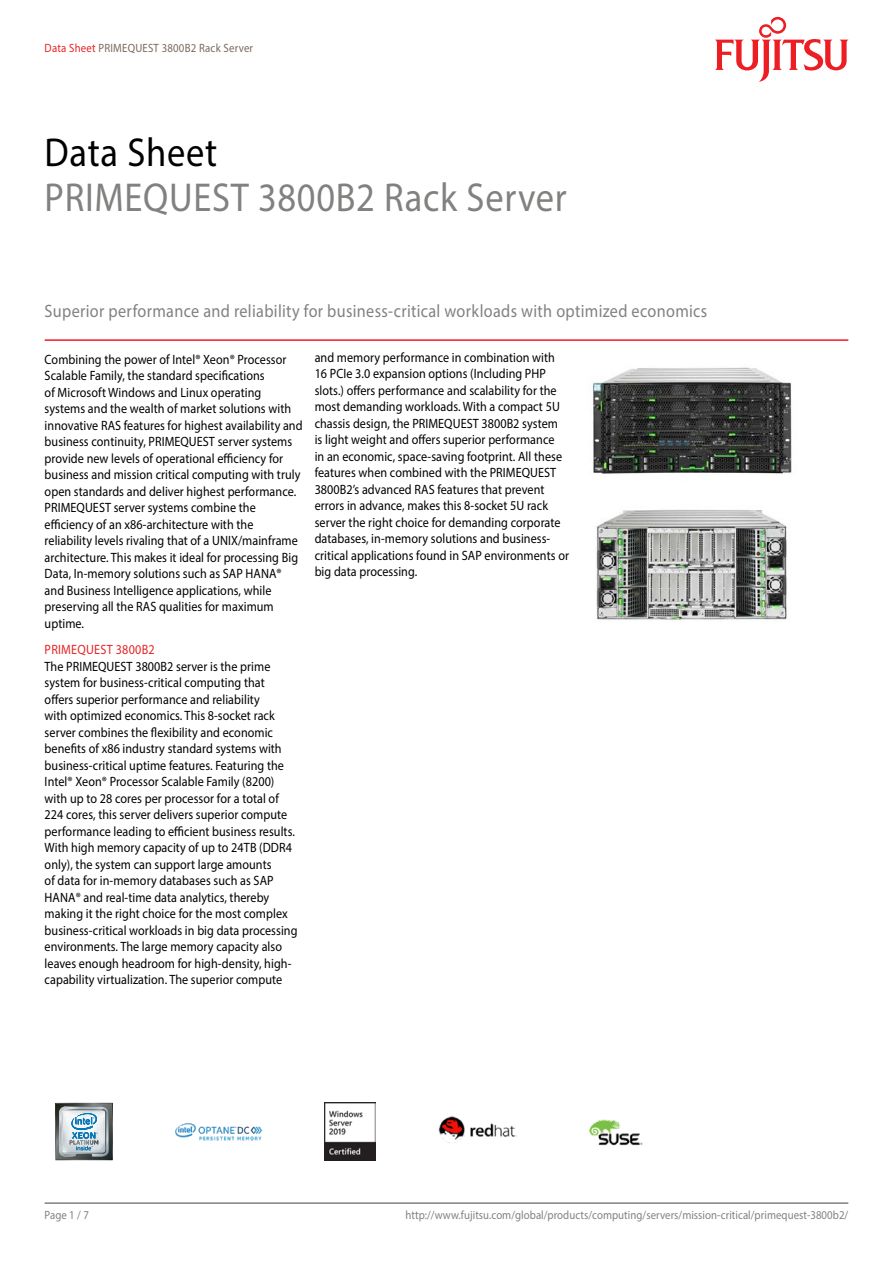
<style>
.page{position:relative;width:893px;height:1263px;background:#fff}
.page>*{position:absolute;margin:0;border:0;box-sizing:border-box;transform-origin:0 0}
.t1{font:40.5px "Myriad Pro";letter-spacing:.02em;color:#818280;scale:.9 1}
.t2{font:40.5px "Myriad Pro";letter-spacing:.02em;color:#000;scale:.9 1}
.t3{font:18px "Myriad Pro";letter-spacing:.02em;color:#818280;scale:.9 1}
.t4{font:13.5px/16.5px "Myriad Pro";letter-spacing:.005em;color:#000;scale:.9 1}
.t5{font:13.5px "Myriad Pro";letter-spacing:.02em;color:#e82425;scale:.9 1}
.t6{font:12px "Myriad Pro";letter-spacing:.005em;color:#818280;scale:.9 1}
.t7{font:12px "Myriad Pro";letter-spacing:.02em;color:#79695e;scale:.9 1}
.s1{color:#e92425}
</style>
<div class="page">
<hr style="left:45px;top:1202px;width:803px;height:2px;background:#818280">
<hr style="left:45px;top:339px;width:803px;height:2px;background:#ed1d24">
<svg style="left:715px;top:17px;width:133px;height:65px"></svg>
<img style="left:592px;top:367px;width:200px;height:107px">
<img style="left:596px;top:509px;width:191px;height:113px">
<svg style="left:55px;top:1103px;width:58px;height:58px;background:#96a6ad"></svg>
<img style="left:175px;top:1123px;width:88px;height:18px">
<img style="left:324px;top:1103px;width:52px;height:57px">
<img style="left:438px;top:1116px;width:79px;height:27px">
<img style="left:589px;top:1119px;width:54px;height:27px">
<p class="t7" style="left:45px;top:40px;width:233px"><span class="s1">Data Sheet</span> PRIMEQUEST 3800B2 Rack Server</p>
<h1 class="t2" style="left:45px;top:128px;width:193px">Data Sheet</h1>
<h1 class="t1" style="left:45px;top:173px;width:582px">PRIMEQUEST 3800B2 Rack Server</h1>
<h2 class="t3" style="left:45px;top:299px;width:738px">Superior performance and reliability for business-critical workloads with optimized economics</h2>
<p class="t4" style="left:45px;top:350px;width:288px">Combining the power of Intel® Xeon® Processor Scalable Family, the standard specifications<br>of Microsoft Windows and Linux operating systems and the wealth of market solutions with innovative RAS features for highest availability and business continuity, PRIMEQUEST server systems provide new levels of operational efficiency for business and mission critical computing with truly open standards and deliver highest performance.<br>PRIMEQUEST server systems combine the efficiency of an x86-architecture with the reliability levels rivaling that of a UNIX/mainframe architecture. This makes it ideal for processing Big Data, In-memory solutions such as SAP HANA® and Business Intelligence applications, while preserving all the RAS qualities for maximum uptime.</p>
<p class="t5" style="left:45px;top:641px;width:124px">PRIMEQUEST 3800B2</p>
<p class="t4" style="left:45px;top:657px;width:282px">The PRIMEQUEST 3800B2 server is the prime system for business-critical computing that<br>offers superior performance and reliability<br>with optimized economics. This 8-socket rack server combines the flexibility and economic benefits of x86 industry standard systems with business-critical uptime features. Featuring the Intel® Xeon® Processor Scalable Family (8200) with up to 28 cores per processor for a total of 224 cores, this server delivers superior compute performance leading to efficient business results.<br>With high memory capacity of up to 24TB (DDR4 only), the system can support large amounts<br>of data for in-memory databases such as SAP HANA® and real-time data analytics, thereby making it the right choice for the most complex business-critical workloads in big data processing environments. The large memory capacity also leaves enough headroom for high-density, high&shy;capability virtualization. The superior compute</p>
<p class="t4" style="left:315px;top:349px;width:284px">and memory performance in combination with 16 PCIe 3.0 expansion options (Including PHP slots.) offers performance and scalability for the most demanding workloads. With a compact 5U chassis design, the PRIMEQUEST 3800B2 system is light weight and offers superior performance<br>in an economic, space-saving footprint. All these features when combined with the PRIMEQUEST 3800B2’s advanced RAS features that prevent errors in advance, makes this 8-socket 5U rack server the right choice for demanding corporate databases, in-memory solutions and business&shy;critical applications found in SAP environments or big data processing.</p>
<p class="t6" style="left:45px;top:1207px;width:51px">Page 1 / 7</p>
<p class="t6" style="left:405px;top:1207px;width:494px">http://www.fujitsu.com/global/products/computing/servers/mission-critical/primequest-3800b2/</p>
</div>
